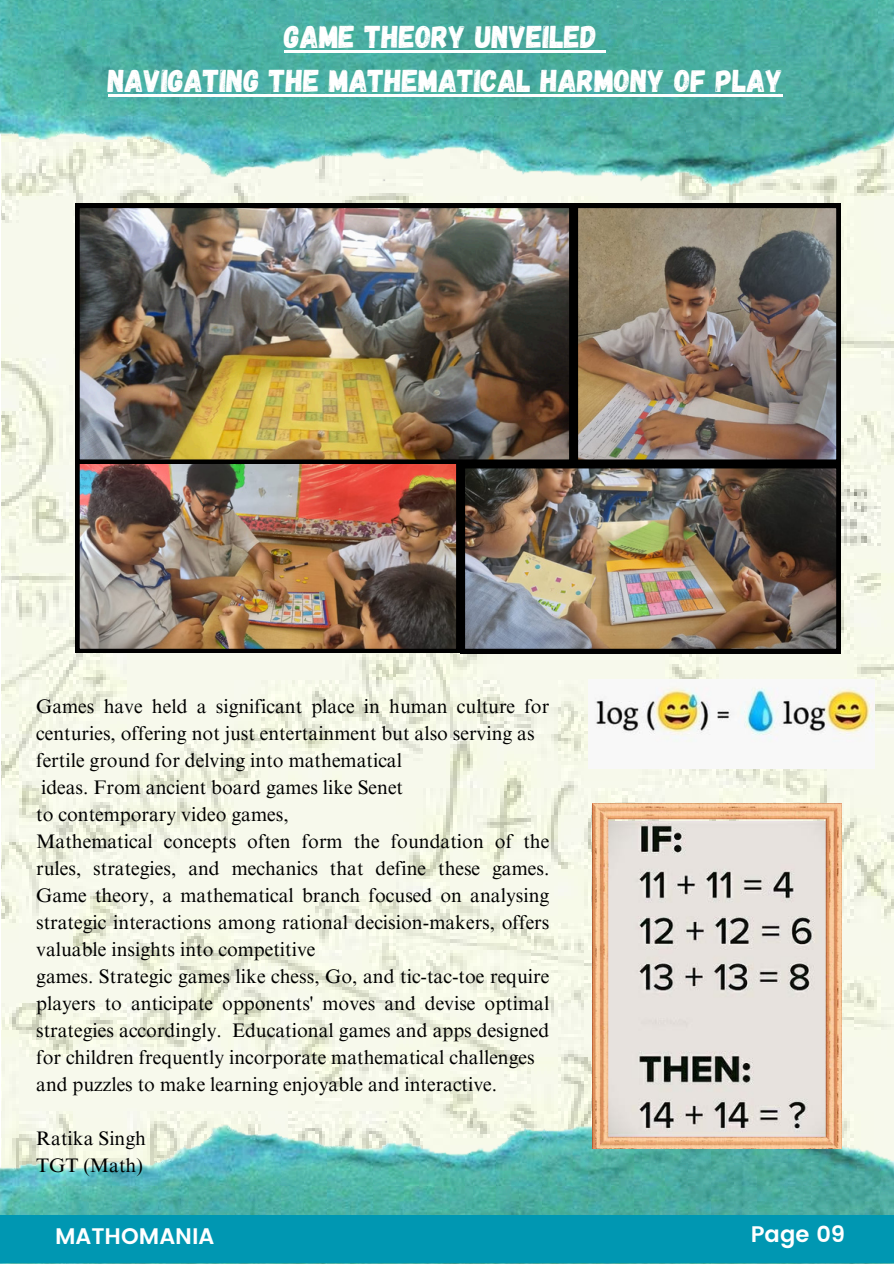
<style>
.page{position:relative;width:894px;height:1264px;background:#fff}
.page>*{position:absolute;margin:0;border:0;box-sizing:border-box;transform-origin:0 0}
.t1{font:31.5px/43.8px "Gagalin";color:#fff;text-align:center}
.t2{font:600 22.5px "Poppins";color:#fff}
.t3{font:19.65px/27px "Times NRMT Pro";color:#000;text-align:justify}
</style>
<div class="page">
<img style="left:1px;top:187px;width:892px;height:928px">
<img style="left:0;top:1115px;width:893px;height:148px">
<img style="left:573px;top:204px;width:267px;height:259px">
<img style="left:75px;top:463px;width:385px;height:189px">
<img style="left:460px;top:464px;width:380px;height:189px">
<img style="left:75px;top:204px;width:498px;height:259px">
<img style="left:588px;top:679px;width:285px;height:89px">
<img style="left:592px;top:803px;width:249px;height:345px">
<div style="left:0;top:1214px;width:893px;height:48px;background:#0097b2"></div>
<img style="left:0;top:0;width:893px;height:187px">
<hr style="left:284px;top:50px;width:312px;height:3px;background:#fff">
<svg style="left:596px;top:50px;width:9px;height:3px"></svg>
<hr style="left:108px;top:94px;width:674px;height:2px;background:#fff">
<p class="t1" style="left:108px;top:13px;width:676px">GAME THEORY UNVEILED<br>NAVIGATING THE MATHEMATICAL HARMONY OF PLAY</p>
<p class="t3" style="left:36px;top:695px;width:514px">Games have held a significant place in human culture for centuries, offering not just entertainment but also serving as</p>
<p class="t3" style="left:36px;top:749px;width:367px">fertile ground for delving into mathematical</p>
<p class="t3" style="left:41px;top:776px;width:363px">ideas. From ancient board games like Senet</p>
<p class="t3" style="left:36px;top:803px;width:254px">to contemporary video games,</p>
<p class="t3" style="left:36px;top:830px;width:514px">Mathematical concepts often form the foundation of the rules, strategies, and mechanics that define these games.<br>Game theory, a mathematical branch focused on analysing strategic interactions among rational decision-makers, offers valuable insights into competitive</p>
<p class="t3" style="left:36px;top:965px;width:514px">games. Strategic games like chess, Go, and tic-tac-toe require players to anticipate opponents' moves and devise optimal strategies accordingly. Educational games and apps designed for children frequently incorporate mathematical challenges</p>
<p class="t3" style="left:36px;top:1073px;width:462px">and puzzles to make learning enjoyable and interactive.</p>
<p class="t3" style="left:36px;top:1127px;width:111px">Ratika Singh</p>
<p class="t3" style="left:36px;top:1154px;width:108px">TGT (Math)</p>
<p class="t2" style="left:55px;top:1222px;width:161px">MATHOMANIA</p>
<p class="t2" style="left:750px;top:1221px;width:96px">Page 09</p>
</div>
